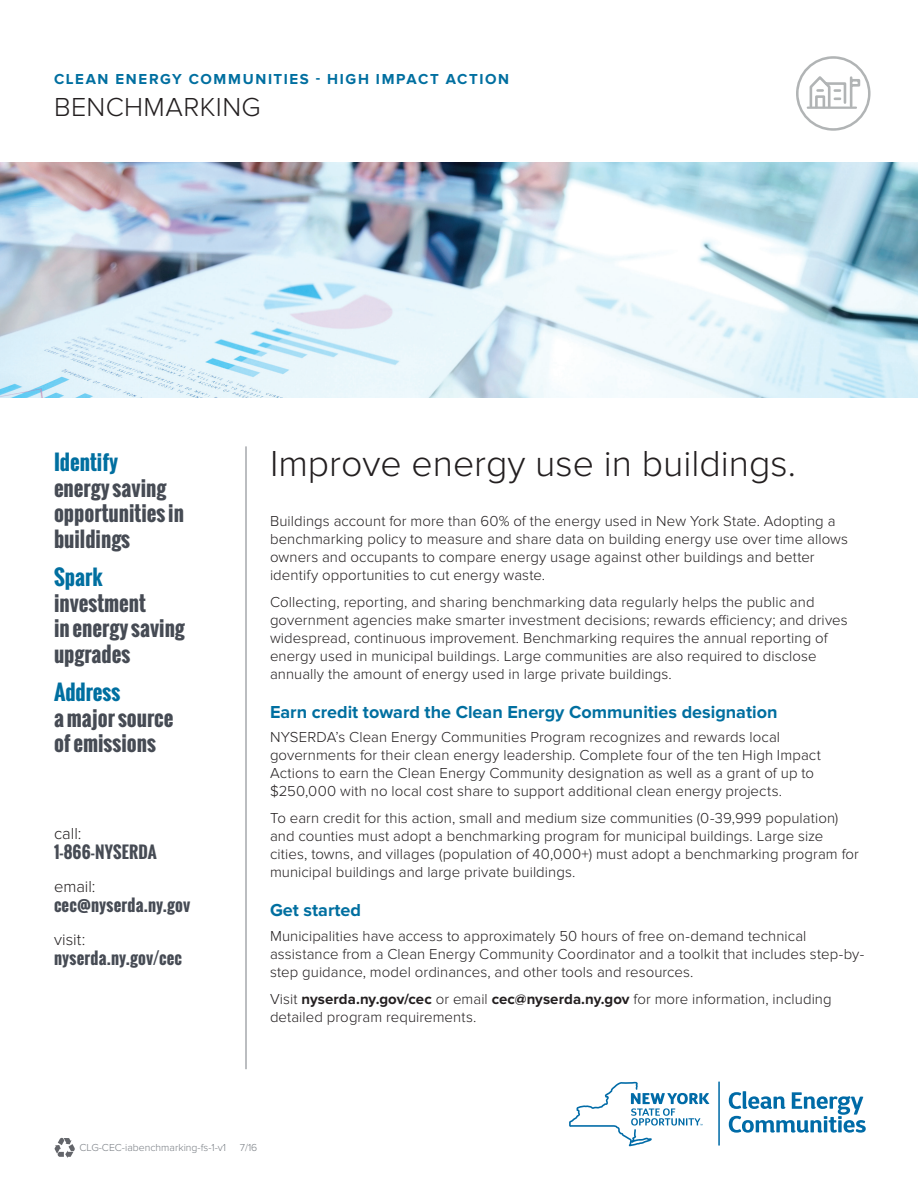
<style>
.page{position:relative;width:918px;height:1188px;background:#fff}
.page>*{position:absolute;margin:0;border:0;box-sizing:border-box;transform-origin:0 0}
.Header_1_-_Title_wit{font:300 37.5px "Proxima Nova";color:#231f20}
.Program_Area{font:300 27px "Proxima Nova";letter-spacing:.015em;color:#231f20}
.Sidebar_Blue{font:700 21px/25.5px "Oswald";color:#464b54}
.Subhead{font:700 18px "Proxima Nova";color:#006fa0}
.contact_info{font:700 16.5px "Oswald";letter-spacing:.01em;color:#464b54}
.call_visit_email{font:300 16.5px "Proxima Nova";color:#231f20}
.body_copy{font:300 15px/18px "Proxima Nova";letter-spacing:.005em;color:#231f20}
.Type_of_Document{font:700 15px "Proxima Nova";letter-spacing:.11em;color:#006fa0}
.pub_code{font:300 10.5px "Proxima Nova";color:#787d83}
.s1{color:#006fa0}
.s2{font-weight:700}
</style>
<div class="page">
<svg style="left:796px;top:56px;width:75px;height:75px"></svg>
<svg style="left:729px;top:1091px;width:137px;height:42px"></svg>
<hr style="left:718px;top:1081px;width:2px;height:65px;background:#006ba7">
<svg style="left:569px;top:1082px;width:140px;height:64px"></svg>
<img style="left:0;top:162px;width:918px;height:236px">
<hr style="left:246px;top:446px;width:1px;height:623px;background:#787d83">
<svg style="left:55px;top:1138px;width:20px;height:20px"></svg>
<p class="Type_of_Document" style="left:54px;top:70px;width:457px">CLEAN ENERGY COMMUNITIES - HIGH IMPACT ACTION</p>
<p class="Program_Area" style="left:54px;top:92px;width:208px">BENCHMARKING</p>
<p class="Sidebar_Blue" style="left:54px;top:450px;width:132px"><span class="s1">Identify<br></span>energy saving opportunities in buildings</p>
<p class="Sidebar_Blue" style="left:54px;top:565px;width:132px"><span class="s1">Spark </span>investment<br>in energy saving upgrades</p>
<p class="Sidebar_Blue" style="left:54px;top:680px;width:121px"><span class="s1">Address<br></span>a major source of emissions</p>
<p class="call_visit_email" style="left:54px;top:824px;width:29px">call:</p>
<p class="contact_info" style="left:54px;top:840px;width:104px">1-866-NYSERDA</p>
<p class="call_visit_email" style="left:54px;top:877px;width:43px">email:</p>
<p class="contact_info" style="left:54px;top:893px;width:138px">cec@nyserda.ny.gov</p>
<p class="call_visit_email" style="left:54px;top:930px;width:33px">visit:</p>
<p class="contact_info" style="left:54px;top:946px;width:129px">nyserda.ny.gov/cec</p>
<p class="Header_1_-_Title_wit" style="left:270px;top:442px;width:527px">Improve energy use in buildings.</p>
<p class="body_copy" style="left:270px;top:512px;width:580px">Buildings account for more than 60% of the energy used in New York State. Adopting a benchmarking policy to measure and share data on building energy use over time allows owners and occupants to compare energy usage against other buildings and better identify opportunities to cut energy waste.</p>
<p class="body_copy" style="left:270px;top:593px;width:579px">Collecting, reporting, and sharing benchmarking data regularly helps the public and government agencies make smarter investment decisions; rewards efficiency; and drives widespread, continuous improvement. Benchmarking requires the annual reporting of energy used in municipal buildings. Large communities are also required to disclose annually the amount of energy used in large private buildings.</p>
<p class="Subhead" style="left:270px;top:701px;width:509px">Earn credit toward the Clean Energy Communities designation</p>
<p class="body_copy" style="left:270px;top:728px;width:552px">NYSERDA’s Clean Energy Communities Program recognizes and rewards local governments for their clean energy leadership. Complete four of the ten High Impact Actions to earn the Clean Energy Community designation as well as a grant of up to $250,000 with no local cost share to support additional clean energy projects.</p>
<p class="body_copy" style="left:270px;top:809px;width:590px">To earn credit for this action, small and medium size communities (0-39,999 population) and counties must adopt a benchmarking program for municipal buildings. Large size cities, towns, and villages (population of 40,000+) must adopt a benchmarking program for municipal buildings and large private buildings.</p>
<p class="Subhead" style="left:270px;top:900px;width:93px">Get started</p>
<p class="body_copy" style="left:270px;top:927px;width:596px">Municipalities have access to approximately 50 hours of free on-demand technical assistance from a Clean Energy Community Coordinator and a toolkit that includes step-by&shy;step guidance, model ordinances, and other tools and resources.</p>
<p class="body_copy" style="left:270px;top:990px;width:563px">Visit <span class="s2">nyserda.ny.gov/cec</span> or email <span class="s2">cec@nyserda.ny.gov</span> for more information, including detailed program requirements.</p>
<p class="pub_code" style="left:79px;top:1142px;width:148px">CLG-CEC-iabenchmarking-fs-1-v1</p>
<p class="pub_code" style="left:240px;top:1142px;width:19px">7/16</p>
</div>
